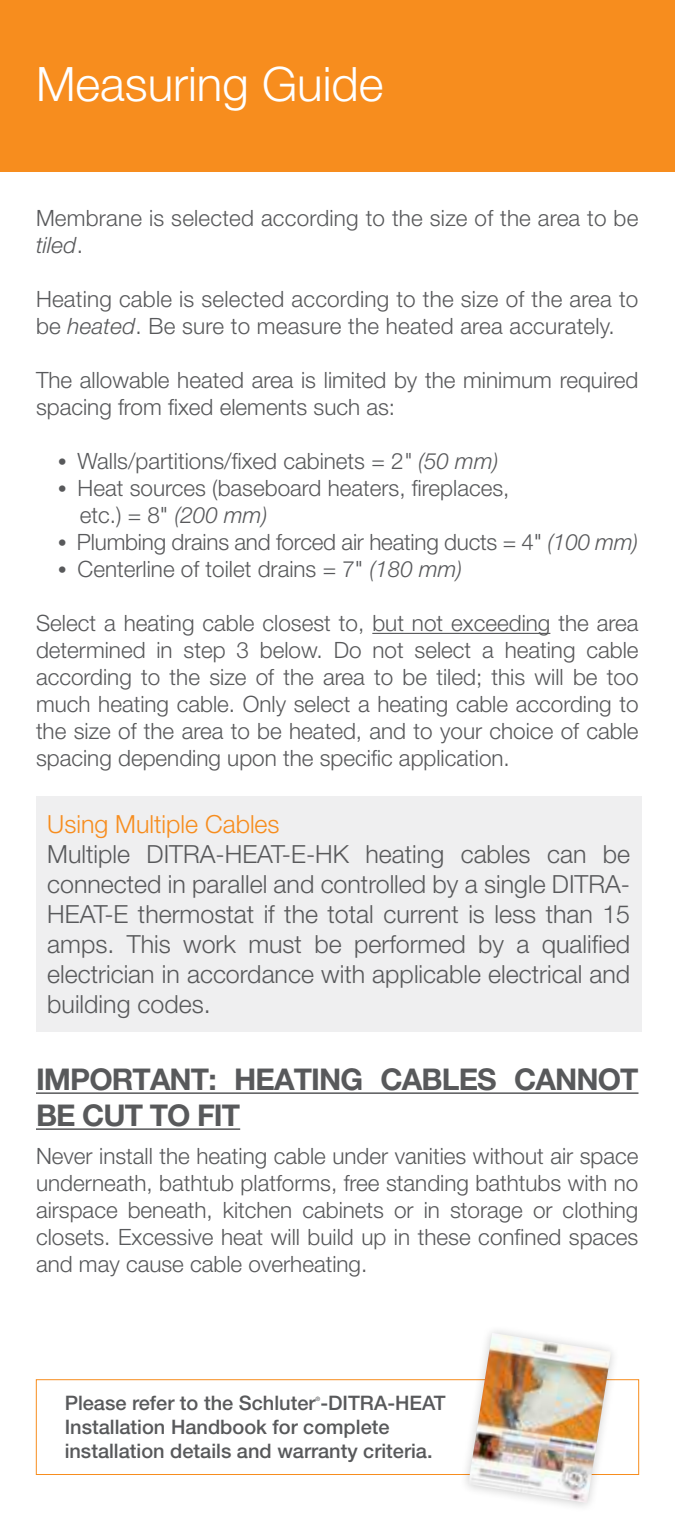
<style>
.page{position:relative;width:675px;height:1530px;background:#fff}
.page>*{position:absolute;margin:0;border:0;box-sizing:border-box;transform-origin:0 0}
.t1{font:300 47.5px "Helvetica Neue LT Pro";color:#fff}
.t2{font:700 30px/36px "Helvetica Neue LT Pro";letter-spacing:-.03em;color:#58595b}
.t3{font:300 25px/30px "Helvetica Neue LT Pro";color:#58595b;text-align:justify}
.t4{font:300 25px "Helvetica Neue LT Pro";color:#f78d1e}
.t5{font:300 22.5px/27px "Helvetica Neue LT Pro";color:#58595b}
.t6{font:500 20px/24px "Helvetica Neue LT Pro";color:#58595b}
.t7{font:500 6px "Helvetica Neue LT Pro";color:#58595b}
.s1{font-style:italic}
.s2{font-family:"Times";font-weight:400}
</style>
<div class="page">
<hr style="left:372px;top:633px;width:178px;height:1px;background:#58595b">
<hr style="left:36px;top:1092px;width:602px;height:2px;background:#58595b">
<hr style="left:36px;top:1128px;width:204px;height:2px;background:#58595b">
<div style="left:36px;top:1379px;width:603px;height:96px;border:1px solid #f78d1e"></div>
<div style="left:0;top:0;width:675px;height:171px;background:#f78d1e"></div>
<div style="left:36px;top:796px;width:606px;height:236px;background:#efeff0"></div>
<div style="left:459px;top:1324px;width:162px;height:189px;background:#fff"></div>
<img style="left:468px;top:1333px;width:143px;height:170px">
<h1 class="t1" style="left:36px;top:55px;width:349px">Measuring Guide</h1>
<p class="t5" style="left:36px;top:204px;width:604px">Membrane is selected according to the size of the area to be <span class="s1">tiled</span>.</p>
<p class="t5" style="left:36px;top:285px;width:604px">Heating cable is selected according to the size of the area to be <span class="s1">heated</span>. Be sure to measure the heated area accurately.</p>
<p class="t5" style="left:36px;top:366px;width:604px">The allowable heated area is limited by the minimum required spacing from fixed elements such as:</p>
<p class="t5" style="left:58px;top:447px;width:442px"><span class="s2">•</span> Walls/partitions/fixed cabinets = 2<span class="s1">" (50 mm)</span></p>
<p class="t5" style="left:80px;top:474px;width:431px;text-indent:-21px"><span class="s2">•</span> Heat sources (baseboard heaters, fireplaces, etc.) = 8" <span class="s1">(200 mm)</span></p>
<p class="t5" style="left:58px;top:528px;width:581px"><span class="s2">•</span> Plumbing drains and forced air heating ducts = 4" <span class="s1">(100 mm)</span></p>
<p class="t5" style="left:58px;top:555px;width:405px"><span class="s2">•</span> Centerline of toilet drains = 7" <span class="s1">(180 mm)</span></p>
<p class="t5" style="left:36px;top:609px;width:604px;text-align:justify">Select a heating cable closest to, but not exceeding the area determined in step 3 below. Do not select a heating cable according to the size of the area to be tiled; this will be too much heating cable. Only select a heating cable according to the size of the area to be heated, and to your choice of cable spacing depending upon the specific application.</p>
<p class="t4" style="left:47px;top:809px;width:234px">Using Multiple Cables</p>
<p class="t3" style="left:47px;top:838px;width:585px">Multiple DITRA-HEAT-E-HK heating cables can be connected in parallel and controlled by a single DITRA-HEAT-E thermostat if the total current is less than 15 amps. This work must be performed by a qualified electrician in accordance with applicable electrical and building codes.</p>
<h2 class="t2" style="left:36px;top:1061px;width:604px">IMPORTANT: HEATING CABLES CANNOT<br>BE CUT TO FIT</h2>
<p class="t5" style="left:36px;top:1142px;width:604px;text-align:justify">Never install the heating cable under vanities without air space underneath, bathtub platforms, free standing bathtubs with no airspace beneath, kitchen cabinets or in storage or clothing closets. Excessive heat will build up in these confined spaces and may cause cable overheating.</p>
<p class="t6" style="left:65px;top:1391px;width:382px">Please refer to the Schluter -DITRA-HEAT</p>
<p class="t7" style="left:316px;top:1396px;width:6px">®</p>
<p class="t6" style="left:65px;top:1415px;width:369px">Installation Handbook for complete installation details and warranty criteria.</p>
</div>
